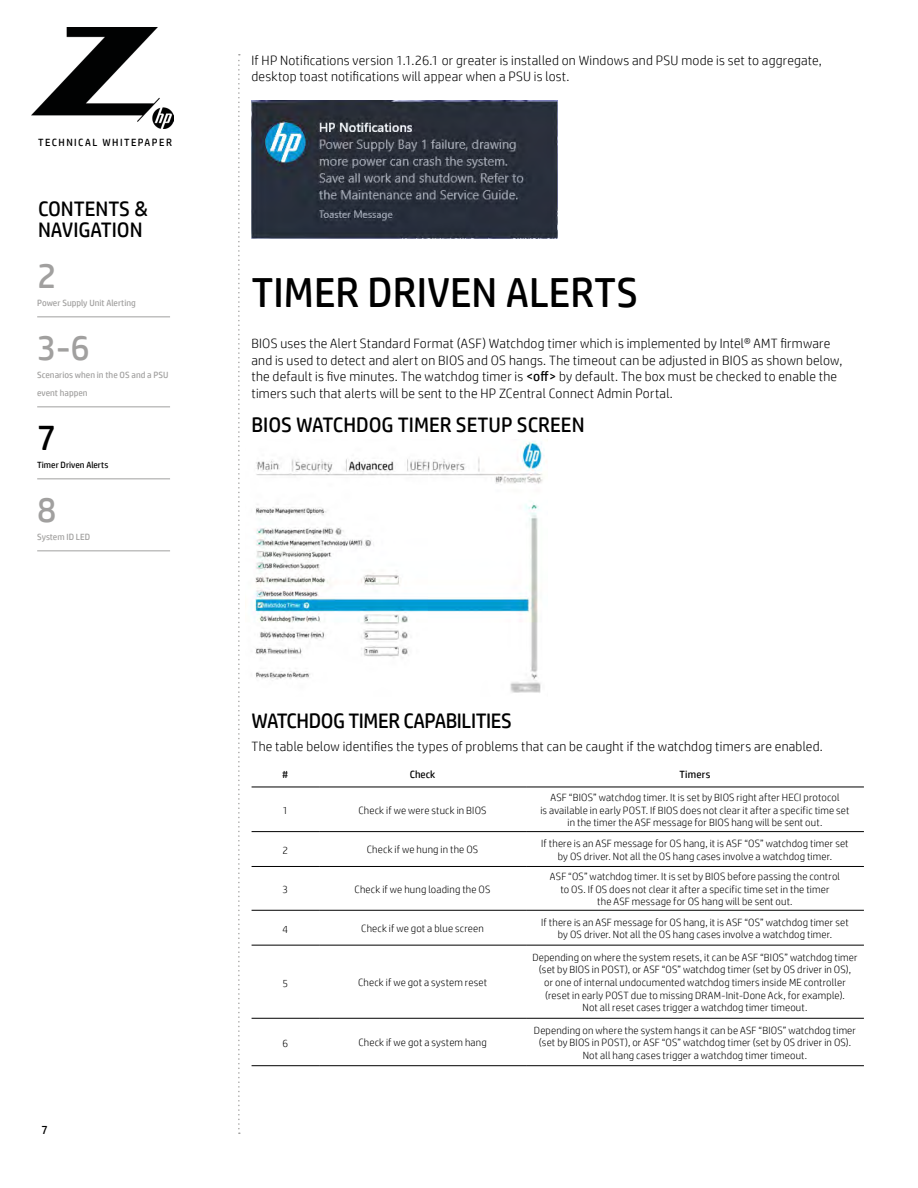
<style>
.page{position:relative;width:918px;height:1188px;background:#fff}
.page>*{position:absolute;margin:0;border:0;box-sizing:border-box;transform-origin:0 0}
.t1{font:42px "HP Simplified";color:#000}
.t2{font:36px "HP Simplified";color:#a1a09f}
.t3{font:36px "HP Simplified";color:#000}
.t4{font:21px/21px "HP Simplified";color:#000}
.t5{font:21px "HP Simplified";letter-spacing:-.02em;color:#000}
.t6{font:300 13.5px/16.4px "HP Simplified";letter-spacing:.015em;color:#000}
.t7{font:12px "HP Simplified";color:#000}
.t8{font:300 10.5px/12.6px "HP Simplified";letter-spacing:.015em;color:#000;text-align:center}
.t9{font:10.5px "HP Simplified";letter-spacing:.14em;color:#000}
.t10{font:9px/18px "HP Simplified";color:#a1a09f}
.t11{font:9px "HP Simplified";color:#000}
.s1{font-weight:400}
</style>
<div class="page">
<img style="left:32px;top:28px;width:141px;height:101px">
<svg style="left:238px;top:54px;width:2px;height:1080px"></svg>
<img style="left:251px;top:441px;width:296px;height:252px">
<hr style="left:252px;top:831px;width:67px;height:1px;background:#000">
<hr style="left:252px;top:866px;width:67px;height:1px;background:#000">
<hr style="left:252px;top:910px;width:67px;height:1px;background:#000">
<hr style="left:252px;top:945px;width:67px;height:1px;background:#000">
<hr style="left:252px;top:1018px;width:67px;height:1px;background:#000">
<hr style="left:252px;top:1065px;width:67px;height:1px;background:#000">
<hr style="left:319px;top:831px;width:207px;height:1px;background:#000">
<hr style="left:319px;top:866px;width:207px;height:1px;background:#000">
<hr style="left:319px;top:910px;width:207px;height:1px;background:#000">
<hr style="left:319px;top:945px;width:207px;height:1px;background:#000">
<hr style="left:319px;top:1018px;width:207px;height:1px;background:#000">
<hr style="left:319px;top:1065px;width:207px;height:1px;background:#000">
<hr style="left:526px;top:831px;width:338px;height:1px;background:#000">
<hr style="left:526px;top:866px;width:338px;height:1px;background:#000">
<hr style="left:526px;top:910px;width:338px;height:1px;background:#000">
<hr style="left:526px;top:945px;width:338px;height:1px;background:#000">
<hr style="left:526px;top:1018px;width:338px;height:1px;background:#000">
<hr style="left:526px;top:1065px;width:338px;height:1px;background:#000">
<hr style="left:252px;top:787px;width:67px;height:1px;background:#000">
<hr style="left:319px;top:787px;width:207px;height:1px;background:#000">
<hr style="left:526px;top:787px;width:338px;height:1px;background:#000">
<img style="left:252px;top:100px;width:306px;height:138px">
<hr style="left:37px;top:317px;width:133px;height:1px;background:#a1a09f">
<hr style="left:37px;top:407px;width:133px;height:1px;background:#a1a09f">
<hr style="left:37px;top:479px;width:133px;height:1px;background:#a1a09f">
<hr style="left:37px;top:551px;width:133px;height:1px;background:#a1a09f">
<p class="t9" style="left:38px;top:135px;width:135px">TECHNICAL WHITEPAPER</p>
<h3 class="t4" style="left:38px;top:198px;width:111px">CONTENTS &amp;<br>NAVIGATION</h3>
<h2 class="t2" style="left:37px;top:252px;width:21px">2</h2>
<p class="t10" style="left:37px;top:294px;width:100px">Power Supply Unit Alerting</p>
<h2 class="t2" style="left:37px;top:324px;width:54px">3-6</h2>
<p class="t10" style="left:37px;top:366px;width:133px">Scenarios when in the OS and a PSU event happen</p>
<h2 class="t3" style="left:37px;top:414px;width:21px">7</h2>
<p class="t11" style="left:37px;top:459px;width:73px">Timer Driven Alerts</p>
<h2 class="t2" style="left:37px;top:486px;width:21px">8</h2>
<p class="t10" style="left:37px;top:528px;width:55px">System ID LED</p>
<p class="t7" style="left:41px;top:1122px;width:8px">7</p>
<p class="t6" style="left:252px;top:52px;width:572px">If HP Notifications version 1.1.26.1 or greater is installed on Windows and PSU mode is set to aggregate, desktop toast notifications will appear when a PSU is lost.</p>
<h1 class="t1" style="left:252px;top:265px;width:388px">TIMER DRIVEN ALERTS</h1>
<p class="t6" style="left:252px;top:335px;width:592px">BIOS uses the Alert Standard Format (ASF) Watchdog timer which is implemented by Intel® AMT firmware and is used to detect and alert on BIOS and OS hangs. The timeout can be adjusted in BIOS as shown below, the default is five minutes. The watchdog timer is <span class="s1">&lt;off&gt;</span> by default. The box must be checked to enable the timers such that alerts will be sent to the HP ZCentral Connect Admin Portal.</p>
<h3 class="t4" style="left:252px;top:414px;width:335px">BIOS WATCHDOG TIMER SETUP SCREEN</h3>
<h3 class="t5" style="left:252px;top:706px;width:262px">WATCHDOG TIMER CAPABILITIES</h3>
<p class="t6" style="left:252px;top:738px;width:573px">The table below identifies the types of problems that can be caught if the watchdog timers are enabled.</p>
<p class="t9" style="left:282px;top:767px;width:8px">#</p>
<p class="t9" style="left:410px;top:767px;width:27px">Check</p>
<p class="t9" style="left:680px;top:767px;width:32px">Timers</p>
<p class="t8" style="left:283px;top:804px;width:7px">1</p>
<p class="t8" style="left:358px;top:803px;width:130px">Check if we were stuck in BIOS</p>
<p class="t8" style="left:540px;top:791px;width:311px">ASF “BIOS” watchdog timer. It is set by BIOS right after HECI protocol<br>is available in early POST. If BIOS does not clear it after a specific time set in the timer the ASF message for BIOS hang will be sent out.</p>
<p class="t8" style="left:283px;top:844px;width:7px">2</p>
<p class="t8" style="left:367px;top:843px;width:113px">Check if we hung in the OS</p>
<p class="t8" style="left:541px;top:837px;width:309px">If there is an ASF message for OS hang, it is ASF “OS” watchdog timer set by OS driver. Not all the OS hang cases involve a watchdog timer.</p>
<p class="t8" style="left:283px;top:883px;width:7px">3</p>
<p class="t8" style="left:355px;top:882px;width:137px">Check if we hung loading the OS</p>
<p class="t8" style="left:550px;top:870px;width:292px">ASF “OS” watchdog timer. It is set by BIOS before passing the control to OS. If OS does not clear it after a specific time set in the timer<br>the ASF message for OS hang will be sent out.</p>
<p class="t8" style="left:283px;top:922px;width:7px">4</p>
<p class="t8" style="left:361px;top:922px;width:124px">Check if we got a blue screen</p>
<p class="t8" style="left:541px;top:915px;width:309px">If there is an ASF message for OS hang, it is ASF “OS” watchdog timer set by OS driver. Not all the OS hang cases involve a watchdog timer.</p>
<p class="t8" style="left:283px;top:976px;width:7px">5</p>
<p class="t8" style="left:358px;top:976px;width:130px">Check if we got a system reset</p>
<p class="t8" style="left:532px;top:951px;width:327px">Depending on where the system resets, it can be ASF “BIOS” watchdog timer (set by BIOS in POST), or ASF “OS” watchdog timer (set by OS driver in OS),<br>or one of internal undocumented watchdog timers inside ME controller (reset in early POST due to missing DRAM-Init-Done Ack, for example).<br>Not all reset cases trigger a watchdog timer timeout.</p>
<p class="t8" style="left:283px;top:1037px;width:7px">6</p>
<p class="t8" style="left:358px;top:1036px;width:130px">Check if we got a system hang</p>
<p class="t8" style="left:534px;top:1023px;width:324px">Depending on where the system hangs it can be ASF “BIOS” watchdog timer (set by BIOS in POST), or ASF “OS” watchdog timer (set by OS driver in OS).<br>Not all hang cases trigger a watchdog timer timeout.</p>
</div>
